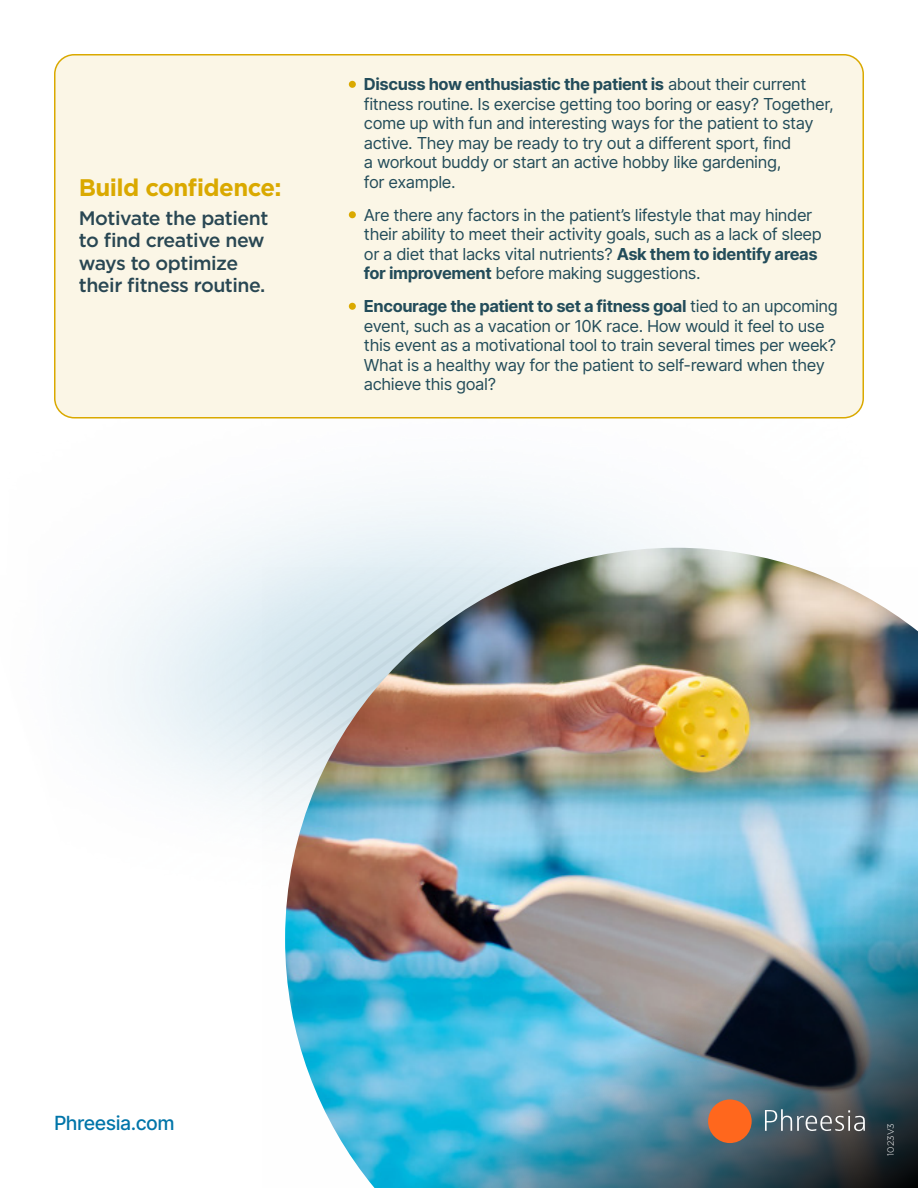
<style>
.page{position:relative;width:918px;height:1188px;background:#fff}
.page>*{position:absolute;margin:0;border:0;box-sizing:border-box;transform-origin:0 0}
.t1{font:700 24px "Gotham";letter-spacing:-.025em;color:#daa900}
.t2{font:500 19.5px/22.5px "Gotham";letter-spacing:-.025em;color:#294753}
.t3{font:500 19.5px "Inter";letter-spacing:-.025em;color:#0075a9}
.t4{font:16.5px/19.5px "Inter";letter-spacing:-.025em;color:#234c5a}
.t5{font:300 9px "Gotham";color:#fff}
.s1{font-weight:700}
</style>
<div class="page">
<img style="left:54px;top:403px;width:810px;height:399px">
<img style="left:285px;top:548px;width:579px;height:19px">
<img style="left:262px;top:567px;width:656px;height:621px">
<div style="left:55px;top:55px;width:808px;height:363px;background:#fbf6e6;border-radius:19px"></div>
<div style="left:54px;top:54px;width:810px;height:364px;border:2px solid #daa900;border-radius:19px"></div>
<div style="left:349px;top:81px;width:7px;height:7px;background:#daa900;border-radius:50%"></div>
<div style="left:349px;top:211px;width:7px;height:7px;background:#daa900;border-radius:50%"></div>
<div style="left:349px;top:303px;width:7px;height:7px;background:#daa900;border-radius:50%"></div>
<div style="left:708px;top:1099px;width:44px;height:44px;background:#ff671d;border-radius:50%"></div>
<svg style="left:765px;top:1109px;width:100px;height:22px;background:#6b767c"></svg>
<h1 class="t1" style="left:79px;top:172px;width:204px">Build confidence:</h1>
<p class="t2" style="left:79px;top:206px;width:191px">Motivate the patient to find creative new ways to optimize their fitness routine.</p>
<p class="t4" style="left:364px;top:74px;width:471px"><span class="s1">Discuss how enthusiastic the patient is</span> about their current fitness routine. Is exercise getting too boring or easy? Together, come up with fun and interesting ways for the patient to stay active. They may be ready to try out a different sport, find<br>a workout buddy or start an active hobby like gardening,<br>for example.</p>
<p class="t4" style="left:364px;top:205px;width:459px">Are there any factors in the patient’s lifestyle that may hinder their ability to meet their activity goals, such as a lack of sleep or a diet that lacks vital nutrients? <span class="s1">Ask them to identify areas for improvement</span> before making suggestions.</p>
<p class="t4" style="left:364px;top:296px;width:476px"><span class="s1">Encourage the patient to set a fitness goal</span> tied to an upcoming event, such as a vacation or 10K race. How would it feel to use this event as a motivational tool to train several times per week?<br>What is a healthy way for the patient to self-reward when they achieve this goal?</p>
<p class="t3" style="left:54px;top:1108px;width:122px">Phreesia.com</p>
<p class="t5" style="left:885px;top:1156px;width:34px;rotate:-90deg">1023V3</p>
</div>
